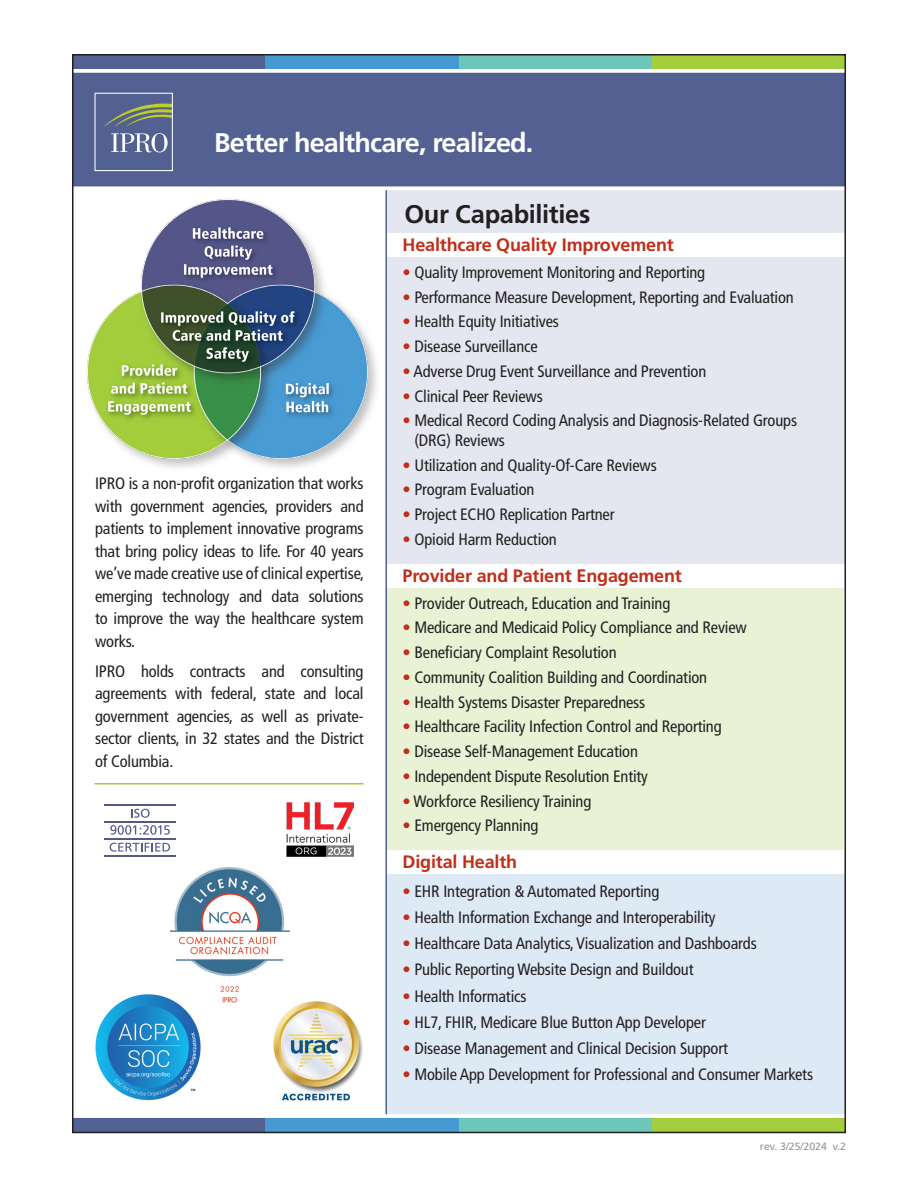
<style>
.page{position:relative;width:918px;height:1188px;background:#fff}
.page>*{position:absolute;margin:0;border:0;box-sizing:border-box;transform-origin:0 0}
.t1{font:700 27px "Frutiger LT Std";letter-spacing:-.03em;color:#fff}
.t2{font:700 25.5px "Frutiger LT Std";letter-spacing:-.015em;color:#231f20}
.t3{font:700 18px "Frutiger LT Std";letter-spacing:-.01em;color:#c02d19}
.t4{font:condensed 16.5px/22.5px "Frutiger LT Std";letter-spacing:-.01em;color:#231f20;text-align:justify}
.t5{font:10.5px "Frutiger LT Std";color:#939598}
.s1{color:#c02d19}
</style>
<div class="page">
<div style="left:387px;top:850px;width:459px;height:268px;background:#dee9f6"></div>
<div style="left:387px;top:187px;width:459px;height:382px;background:#e5e7f0"></div>
<div style="left:385px;top:574px;width:459px;height:279px;background:#e9f2d5"></div>
<div style="left:72px;top:72px;width:774px;height:115px;background:#536192"></div>
<div style="left:72px;top:1118px;width:194px;height:14px;background:#536192"></div>
<div style="left:266px;top:1118px;width:193px;height:14px;background:#469ad4"></div>
<div style="left:459px;top:1118px;width:193px;height:14px;background:#6cc7ba"></div>
<div style="left:652px;top:1118px;width:194px;height:14px;background:#a3cd3c"></div>
<div style="left:72px;top:56px;width:194px;height:14px;background:#536192"></div>
<div style="left:266px;top:56px;width:193px;height:14px;background:#469ad4"></div>
<div style="left:459px;top:56px;width:193px;height:14px;background:#6cc7ba"></div>
<div style="left:652px;top:56px;width:194px;height:14px;background:#a3cd3c"></div>
<div style="left:386px;top:233px;width:458px;height:24px;background:#fff"></div>
<div style="left:385px;top:564px;width:461px;height:24px;background:#fff"></div>
<div style="left:387px;top:850px;width:459px;height:24px;background:#fff"></div>
<hr style="left:386px;top:187px;width:1px;height:930px;background:#536192">
<svg style="left:75px;top:69px;width:768px;height:4px"></svg>
<hr style="left:72px;top:1114px;width:774px;height:4px;background:#fff">
<svg style="left:75px;top:186px;width:768px;height:4px;fill:#fff"></svg>
<hr style="left:94px;top:783px;width:270px;height:1px;background:#a3cd3c">
<hr style="left:104px;top:804px;width:72px;height:2px;background:#56588b">
<hr style="left:104px;top:821px;width:72px;height:2px;background:#56588b">
<hr style="left:104px;top:838px;width:72px;height:1px;background:#56588b">
<hr style="left:104px;top:855px;width:72px;height:1px;background:#56588b">
<svg style="left:131px;top:809px;width:19px;height:9px"></svg>
<svg style="left:110px;top:843px;width:60px;height:9px"></svg>
<svg style="left:110px;top:825px;width:60px;height:10px"></svg>
<img style="left:87px;top:198px;width:290px;height:270px">
<svg style="left:95px;top:93px;width:78px;height:78px"></svg>
<img style="left:170px;top:867px;width:119px;height:135px">
<img style="left:253px;top:991px;width:110px;height:110px">
<img style="left:95px;top:994px;width:107px;height:107px">
<img style="left:286px;top:803px;width:68px;height:54px">
<p class="t1" style="left:214px;top:127px;width:321px">Better healthcare, realized.</p>
<p class="t4" style="left:95px;top:473px;width:271px">IPRO is a non-profit organization that works with government agencies, providers and patients to implement innovative programs that bring policy ideas to life. For 40 years we’ve made creative use of clinical expertise, emerging technology and data solutions to improve the way the healthcare system works.</p>
<p class="t4" style="left:95px;top:660px;width:270px">IPRO holds contracts and consulting agreements with federal, state and local government agencies, as well as private&shy;sector clients, in 32 states and the District of Columbia.</p>
<p class="t2" style="left:404px;top:199px;width:187px">Our Capabilities</p>
<p class="t3" style="left:403px;top:234px;width:273px">Healthcare Quality Improvement</p>
<p class="t4" style="left:403px;top:261px;width:304px"><span class="s1">•</span> Quality Improvement Monitoring and Reporting</p>
<p class="t4" style="left:403px;top:286px;width:393px"><span class="s1">•</span> Performance Measure Development, Reporting and Evaluation</p>
<p class="t4" style="left:403px;top:310px;width:158px"><span class="s1">•</span> Health Equity Initiatives</p>
<p class="t4" style="left:403px;top:335px;width:137px"><span class="s1">•</span> Disease Surveillance</p>
<p class="t4" style="left:403px;top:360px;width:305px"><span class="s1">•</span> Adverse Drug Event Surveillance and Prevention</p>
<p class="t4" style="left:403px;top:385px;width:142px"><span class="s1">•</span> Clinical Peer Reviews</p>
<p class="t4" style="left:414px;top:411px;width:384px;line-height:19.5px;text-indent:-12px"><span class="s1">•</span> Medical Record Coding Analysis and Diagnosis-Related Groups (DRG) Reviews</p>
<p class="t4" style="left:403px;top:454px;width:256px"><span class="s1">•</span> Utilization and Quality-Of-Care Reviews</p>
<p class="t4" style="left:403px;top:478px;width:133px"><span class="s1">•</span> Program Evaluation</p>
<p class="t4" style="left:403px;top:503px;width:214px"><span class="s1">•</span> Project ECHO Replication Partner</p>
<p class="t4" style="left:403px;top:528px;width:156px"><span class="s1">•</span> Opioid Harm Reduction</p>
<p class="t3" style="left:403px;top:565px;width:281px">Provider and Patient Engagement</p>
<p class="t4" style="left:403px;top:592px;width:269px"><span class="s1">•</span> Provider Outreach, Education and Training</p>
<p class="t4" style="left:403px;top:616px;width:346px"><span class="s1">•</span> Medicare and Medicaid Policy Compliance and Review</p>
<p class="t4" style="left:403px;top:641px;width:216px"><span class="s1">•</span> Beneficiary Complaint Resolution</p>
<p class="t4" style="left:403px;top:666px;width:306px"><span class="s1">•</span> Community Coalition Building and Coordination</p>
<p class="t4" style="left:403px;top:691px;width:244px"><span class="s1">•</span> Health Systems Disaster Preparedness</p>
<p class="t4" style="left:403px;top:715px;width:321px"><span class="s1">•</span> Healthcare Facility Infection Control and Reporting</p>
<p class="t4" style="left:403px;top:740px;width:237px"><span class="s1">•</span> Disease Self-Management Education</p>
<p class="t4" style="left:403px;top:765px;width:247px"><span class="s1">•</span> Independent Dispute Resolution Entity</p>
<p class="t4" style="left:403px;top:790px;width:190px"><span class="s1">•</span> Workforce Resiliency Training</p>
<p class="t4" style="left:403px;top:814px;width:137px"><span class="s1">•</span> Emergency Planning</p>
<p class="t3" style="left:403px;top:851px;width:116px">Digital Health</p>
<p class="t4" style="left:403px;top:880px;width:258px"><span class="s1">•</span> EHR Integration &amp; Automated Reporting</p>
<p class="t4" style="left:403px;top:906px;width:315px"><span class="s1">•</span> Health Information Exchange and Interoperability</p>
<p class="t4" style="left:403px;top:932px;width:356px"><span class="s1">•</span> Healthcare Data Analytics, Visualization and Dashboards</p>
<p class="t4" style="left:403px;top:958px;width:292px"><span class="s1">•</span> Public Reporting Website Design and Buildout</p>
<p class="t4" style="left:403px;top:985px;width:125px"><span class="s1">•</span> Health Informatics</p>
<p class="t4" style="left:403px;top:1011px;width:305px"><span class="s1">•</span> HL7, FHIR, Medicare Blue Button App Developer</p>
<p class="t4" style="left:403px;top:1037px;width:327px"><span class="s1">•</span> Disease Management and Clinical Decision Support</p>
<p class="t4" style="left:403px;top:1063px;width:412px"><span class="s1">•</span> Mobile App Development for Professional and Consumer Markets</p>
<p class="t5" style="left:760px;top:1140px;width:88px">rev. 3/25/2024 v.2</p>
</div>
